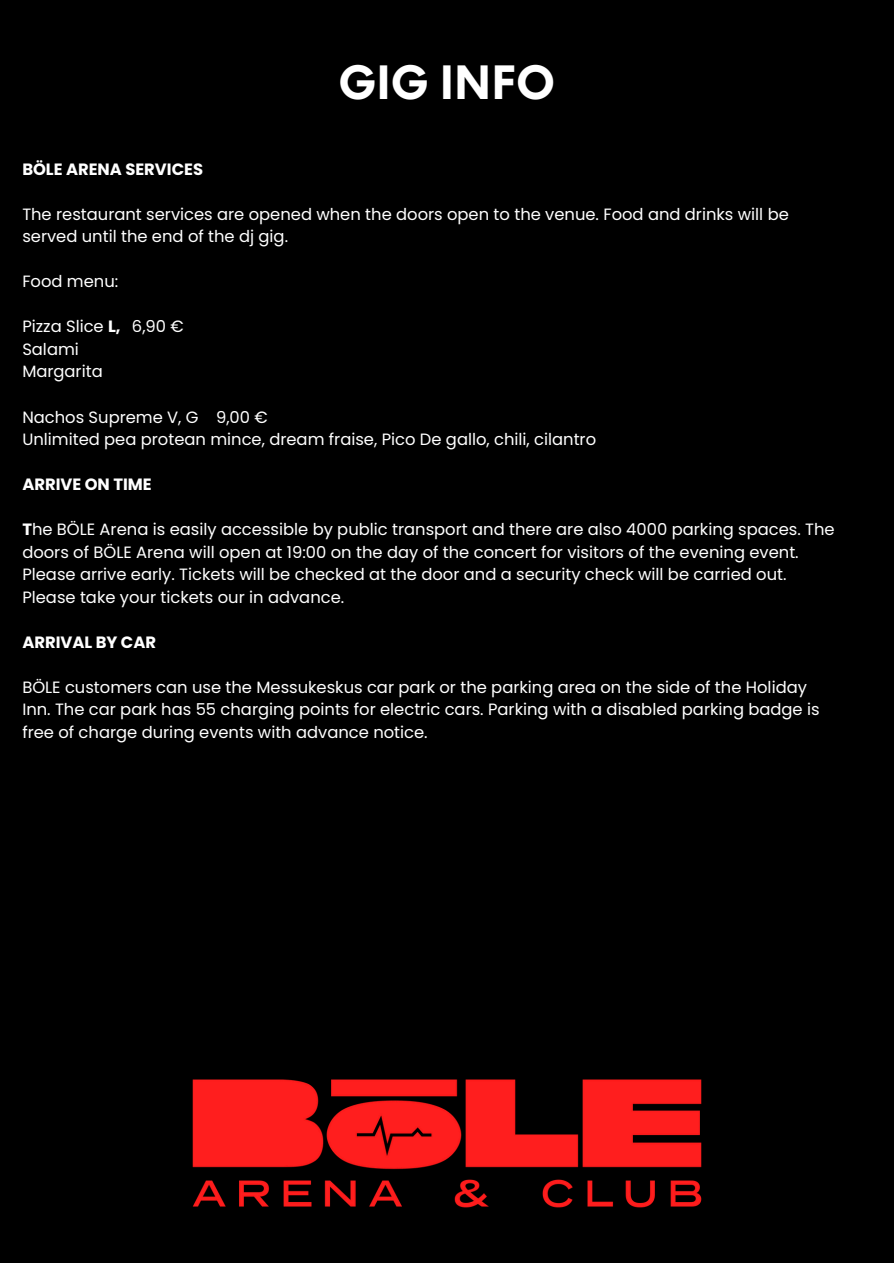
<style>
.page{position:relative;width:894px;height:1264px;background:#fff}
.page>*{position:absolute;margin:0;border:0;box-sizing:border-box;transform-origin:0 0}
.t1{font:700 48px "Centra No 2";color:#fff}
.t2{font:16.35px/22.5px "Poppins";color:#fff}
.t3{font:700 16.35px "Poppins";color:#fff}
.s1{font-weight:700}
</style>
<div class="page">
<div style="left:0;top:0;width:893px;height:1262px;background:#000"></div>
<img style="left:192px;top:1079px;width:510px;height:129px">
<h2 class="t1" style="left:338px;top:65px;width:218px">GIG INFO</h2>
<p class="t3" style="left:22px;top:158px;width:182px">BÖLE ARENA SERVICES</p>
<p class="t2" style="left:22px;top:203px;width:767px">The restaurant services are opened when the doors open to the venue. Food and drinks will be served until the end of the dj gig.</p>
<p class="t2" style="left:22px;top:270px;width:97px">Food menu:</p>
<p class="t2" style="left:22px;top:315px;width:163px">Pizza Slice <span class="s1">L,</span> 6,90 €</p>
<p class="t2" style="left:22px;top:338px;width:58px">Salami</p>
<p class="t2" style="left:22px;top:360px;width:82px">Margarita</p>
<p class="t2" style="left:22px;top:405px;width:247px">Nachos Supreme V, G 9,00 €</p>
<h2 class="t2" style="left:22px;top:428px;width:575px">Unlimited pea protean mince, dream fraise, Pico De gallo, chili, cilantro</h2>
<p class="t3" style="left:22px;top:473px;width:131px">ARRIVE ON TIME</p>
<p class="t2" style="left:22px;top:518px;width:813px"><span class="s1">T</span>he BÖLE Arena is easily accessible by public transport and there are also 4000 parking spaces. The doors of BÖLE Arena will open at 19:00 on the day of the concert for visitors of the evening event.</p>
<h2 class="t2" style="left:22px;top:563px;width:765px">Please arrive early. Tickets will be checked at the door and a security check will be carried out.<br>Please take your tickets our in advance.</h2>
<p class="t3" style="left:22px;top:630px;width:135px">ARRIVAL BY CAR</p>
<p class="t2" style="left:22px;top:675px;width:798px">BÖLE customers can use the Messukeskus car park or the parking area on the side of the Holiday<br>Inn. The car park has 55 charging points for electric cars. Parking with a disabled parking badge is free of charge during events with advance notice.</p>
</div>
